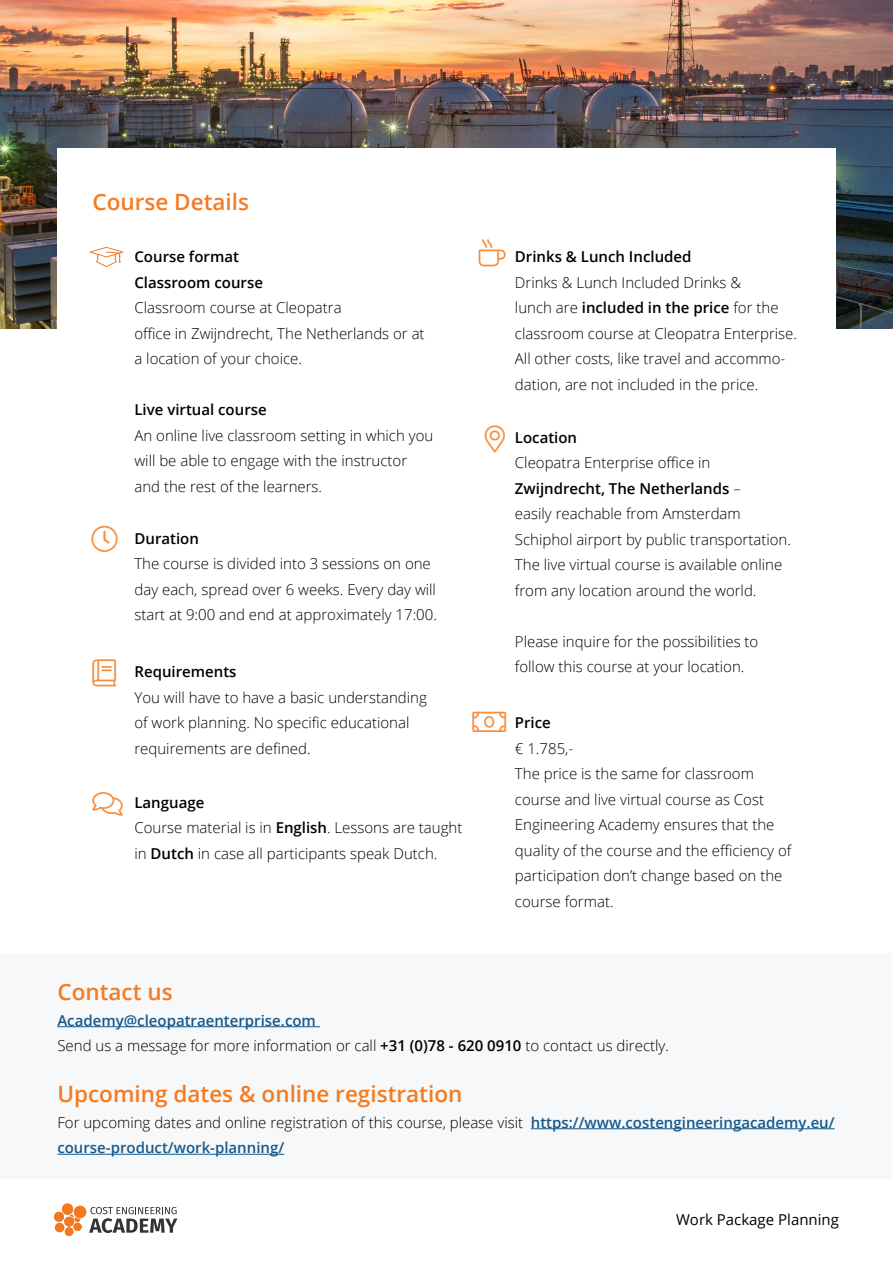
<style>
.page{position:relative;width:893px;height:1263px;background:#fff}
.page>*{position:absolute;margin:0;border:0;box-sizing:border-box;transform-origin:0 0}
.t1{font:300 27px "Font Awesome 5 Pro";color:#f68d3d}
.t2{font:600 22.5px "Open Sans";color:#f47b20}
.t3{font:300 15px/25.5px "Open Sans";color:#000}
.t4{font:600 15px/25.5px "Open Sans";color:#15598c}
.t5{font:600 15px/25.5px "Open Sans";color:#000}
.t6{font:15px "Open Sans";color:#000}
.s1{color:#f68d3d}
.s2{font-weight:600}
.s3{font-weight:600;color:#15598c}
.s4{font-weight:300;color:#000}
</style>
<div class="page">
<div style="left:0;top:954px;width:891px;height:225px;background:#f7f8f9"></div>
<img style="left:0;top:0;width:893px;height:328px">
<div style="left:57px;top:148px;width:779px;height:379px;background:#fff"></div>
<svg style="left:89px;top:247px;width:35px;height:20px"></svg>
<hr style="left:57px;top:1026px;width:263px;height:1px;background:#15598c">
<hr style="left:531px;top:1128px;width:304px;height:1px;background:#15598c">
<hr style="left:57px;top:1154px;width:227px;height:1px;background:#15598c">
<svg style="left:89px;top:1207px;width:89px;height:26px"></svg>
<div style="left:64px;top:1216px;width:10px;height:10px;background:#f27821;border-radius:5px"></div>
<svg style="left:69px;top:1214px;width:11px;height:8px"></svg>
<div style="left:73px;top:1223px;width:9px;height:8px;background:#f27821;border-radius:4px"></div>
<div style="left:65px;top:1227px;width:8px;height:9px;background:#f27821;border-radius:4px"></div>
<div style="left:55px;top:1223px;width:9px;height:9px;background:#f27821;border-radius:5px"></div>
<div style="left:54px;top:1212px;width:10px;height:10px;background:#f27821;border-radius:5px"></div>
<div style="left:62px;top:1203px;width:11px;height:12px;background:#f27821;border-radius:6px"></div>
<div style="left:74px;top:1205px;width:12px;height:13px;background:#f27821;border-radius:6px"></div>
<h2 class="t2" style="left:92px;top:187px;width:158px">Course Details</h2>
<p class="t5" style="left:134px;top:244px;width:130px">Course format<br>Classroom course</p>
<p class="t3" style="left:134px;top:295px;width:292px">Classroom course at Cleopatra<br>office in Zwijndrecht, The Netherlands or at a location of your choice.</p>
<p class="t5" style="left:134px;top:397px;width:134px">Live virtual course</p>
<p class="t3" style="left:134px;top:422px;width:300px">An online live classroom setting in which you will be able to engage with the instructor and the rest of the learners.</p>
<p class="t3" style="left:134px;top:525px;width:304px;text-indent:-43px"><span class="s1">●□</span> <span class="s2">Duration<br></span>The course is divided into 3 sessions on one day each, spread over 6 weeks. Every day will start at 9:00 and end at approximately 17:00.</p>
<h1 class="t1" style="left:92px;top:790px;width:32px">□■▼▲</h1>
<p class="t5" style="left:134px;top:659px;width:104px">Requirements</p>
<p class="t3" style="left:134px;top:684px;width:294px">You will have to have a basic understanding of work planning. No specific educational requirements are defined.</p>
<p class="t3" style="left:134px;top:789px;width:330px"><span class="s2">Language<br></span>Course material is in <span class="s2">English</span>. Lessons are taught in <span class="s2">Dutch</span> in case all participants speak Dutch.</p>
<h1 class="t1" style="left:479px;top:239px;width:28px">◆□▼</h1>
<p class="t5" style="left:515px;top:244px;width:178px">Drinks &amp; Lunch Included</p>
<p class="t3" style="left:515px;top:269px;width:284px">Drinks &amp; Lunch Included Drinks &amp;<br>lunch are <span class="s2">included in the price</span> for the classroom course at Cleopatra Enterprise.<br>All other costs, like travel and accommo&shy;dation, are not included in the price.</p>
<p class="t5" style="left:515px;top:424px;width:64px">Location</p>
<p class="t3" style="left:515px;top:449px;width:278px">Cleopatra Enterprise office in <span class="s2">Zwijndrecht, The Netherlands</span> –<br>easily reachable from Amsterdam Schiphol airport by public transportation.<br>The live virtual course is available online from any location around the world.</p>
<p class="t3" style="left:515px;top:628px;width:245px">Please inquire for the possibilities to follow this course at your location.</p>
<h1 class="t1" style="left:472px;top:708px;width:35px">□■●●</h1>
<p class="t5" style="left:515px;top:709px;width:37px">Price</p>
<p class="t3" style="left:515px;top:735px;width:278px">€ 1.785,-<br>The price is the same for classroom course and live virtual course as Cost<br>Engineering Academy ensures that the quality of the course and the efficiency of participation don’t change based on the course format.</p>
<h2 class="t2" style="left:57px;top:976px;width:117px">Contact us</h2>
<p class="t3" style="left:57px;top:1007px;width:613px"><span class="s3">Academy@cleopatraenterprise.com<br></span>Send us a message for more information or call <span class="s2">+31 (0)78 - 620 0910</span> to contact us directly.</p>
<h2 class="t2" style="left:57px;top:1078px;width:407px">Upcoming dates &amp; online registration</h2>
<p class="t4" style="left:57px;top:1109px;width:779px"><span class="s4">For upcoming dates and online registration of this course, please visit</span> https://www.costengineeringacademy.eu/ course-product/work-planning/</p>
<p class="t6" style="left:676px;top:1209px;width:164px">Work Package Planning</p>
</div>
